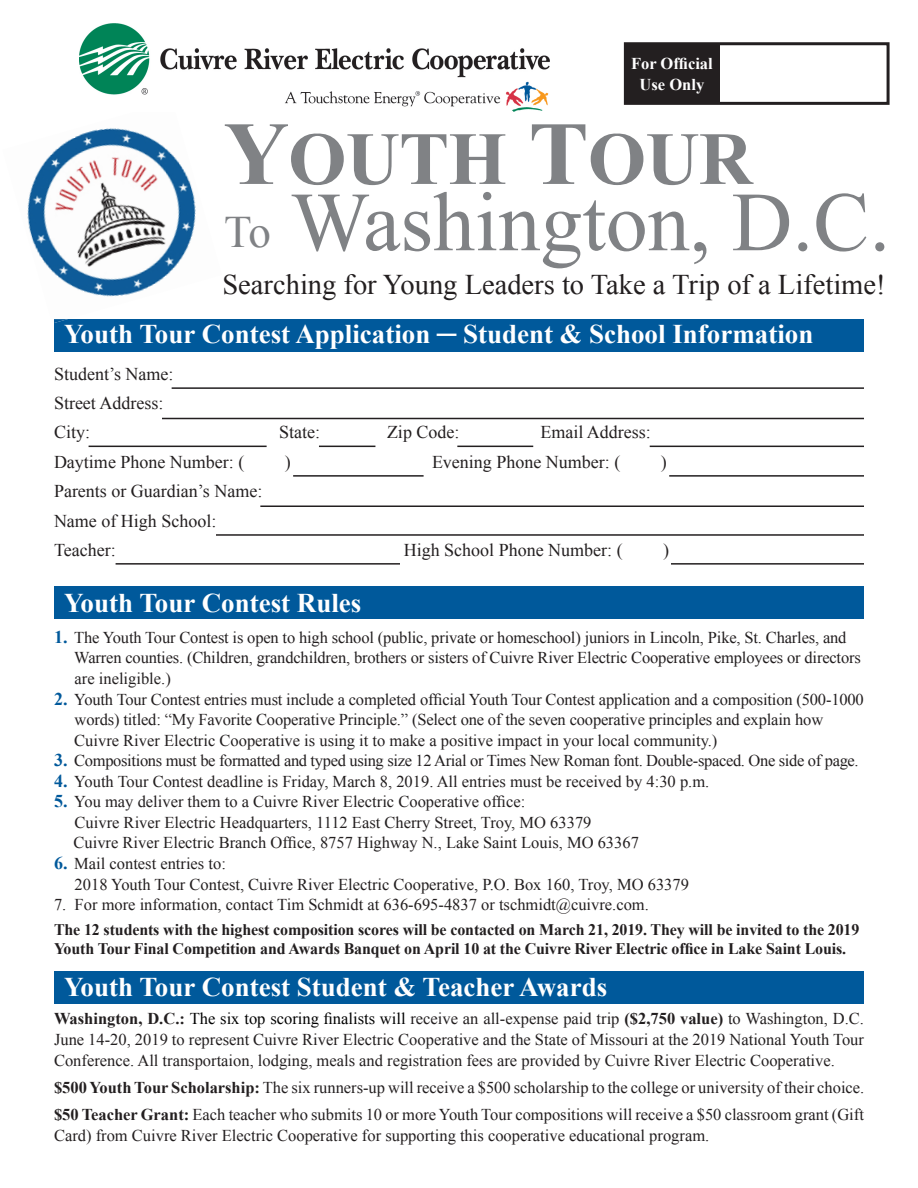
<style>
.page{position:relative;width:918px;height:1188px;background:#fff}
.page>*{position:absolute;margin:0;border:0;box-sizing:border-box;transform-origin:0 0}
.t1{font:84px "Times New Roman";color:#808285}
.t2{font:700 75px "Times New Roman";letter-spacing:-.01em;color:#808285}
.t3{font:28.5px "Times New Roman";color:#231f20}
.t4{font:700 27px "Times New Roman";color:#fff}
.t5{font:18px/29.4px "Times New Roman";color:#231f20}
.t6{font:16.5px/20.5px "Times New Roman";color:#231f20}
.t7{font:16.5px "Times New Roman";letter-spacing:-.02em;color:#231f20}
.t8{font:700 16.5px/21px "Times New Roman";color:#fff;text-align:center}
.t9{font:700 16.2px/19.4px "Times New Roman";letter-spacing:-.01em;color:#231f20}
.s1{font-size:90px}
.s2{font-size:45px}
.s3{font-weight:700;font-size:18px;color:#00599b}
.s4{font-weight:700}
.s5{color:#000}
</style>
<div class="page">
<div style="left:54px;top:319px;width:810px;height:33px;background:#00599b"></div>
<hr style="left:172px;top:387px;width:692px;height:2px;background:#231f20">
<hr style="left:162px;top:418px;width:702px;height:1px;background:#231f20">
<hr style="left:260px;top:506px;width:604px;height:1px;background:#231f20">
<hr style="left:216px;top:534px;width:648px;height:2px;background:#231f20">
<hr style="left:116px;top:563px;width:748px;height:2px;background:#231f20">
<hr style="left:89px;top:446px;width:178px;height:1px;background:#231f20">
<hr style="left:319px;top:446px;width:56px;height:1px;background:#231f20">
<hr style="left:457px;top:446px;width:76px;height:1px;background:#231f20">
<hr style="left:650px;top:446px;width:214px;height:1px;background:#231f20">
<hr style="left:293px;top:475px;width:131px;height:2px;background:#231f20">
<hr style="left:669px;top:475px;width:195px;height:2px;background:#231f20">
<div style="left:400px;top:560px;width:270px;height:9px;background:#fff"></div>
<div style="left:54px;top:586px;width:810px;height:33px;background:#00599b"></div>
<div style="left:54px;top:971px;width:810px;height:33px;background:#00599b"></div>
<div style="left:624px;top:42px;width:266px;height:63px;border:3px solid #231f20"></div>
<img style="left:27px;top:128px;width:169px;height:169px">
<img style="left:54px;top:319px;width:14px;height:4px">
<div style="left:625px;top:45px;width:95px;height:58px;background:#231f20"></div>
<img style="left:80px;top:24px;width:470px;height:87px">
<p class="t8" style="left:631px;top:52px;width:83px">For Official<br>Use Only</p>
<h2 class="t2" style="left:224px;top:107px;width:530px"><span class="s1">Y</span>OUTH <span class="s1">T</span>OUR</h2>
<h1 class="t1" style="left:224px;top:166px;width:668px"><span class="s2">To</span> Washington, D.C.</h1>
<h3 class="t3" style="left:222px;top:265px;width:665px">Searching for Young Leaders to Take a Trip of a Lifetime!</h3>
<h3 class="t4" style="left:64px;top:315px;width:751px">Youth Tour Contest Application ─ Student &amp; School Information</h3>
<p class="t5" style="left:54px;top:359px;width:121px">Student’s Name:<br>Street Address:<br>City:</p>
<p class="t5" style="left:279px;top:417px;width:43px">State:</p>
<p class="t5" style="left:387px;top:417px;width:74px">Zip Code:</p>
<p class="t5" style="left:541px;top:417px;width:112px">Email Address:</p>
<p class="t5" style="left:54px;top:447px;width:192px">Daytime Phone Number: (</p>
<p class="t5" style="left:285px;top:447px;width:7px">)</p>
<p class="t5" style="left:432px;top:447px;width:190px">Evening Phone Number: (</p>
<p class="t5" style="left:661px;top:447px;width:7px">)</p>
<p class="t5" style="left:54px;top:476px;width:210px">Parents or Guardian’s Name:<br>Name of High School:<br>Teacher:</p>
<p class="t5" style="left:404px;top:535px;width:220px">High School Phone Number: (</p>
<p class="t5" style="left:663px;top:535px;width:7px">)</p>
<h3 class="t4" style="left:64px;top:584px;width:299px">Youth Tour Contest Rules</h3>
<p class="t6" style="left:74px;top:627px;width:788px;text-indent:-20px"><span class="s3">1.</span> The Youth Tour Contest is open to high school (public, private or homeschool) juniors in Lincoln, Pike, St. Charles, and<br>Warren counties. (Children, grandchildren, brothers or sisters of Cuivre River Electric Cooperative employees or directors are ineligible.)</p>
<p class="t6" style="left:74px;top:689px;width:791px;text-indent:-20px"><span class="s3">2.</span> Youth Tour Contest entries must include a completed official Youth Tour Contest application and a composition (500-1000 words) titled: “My Favorite Cooperative Principle.” (Select one of the seven cooperative principles and explain how<br>Cuivre River Electric Cooperative is using it to make a positive impact in your local community.)</p>
<p class="t7" style="left:54px;top:750px;width:806px"><span class="s3">3.</span> Compositions must be formatted and typed using size 12 Arial or Times New Roman font. Double-spaced. One side of page.</p>
<p class="t6" style="left:54px;top:771px;width:657px"><span class="s3">4.</span> Youth Tour Contest deadline is Friday, March 8, 2019. All entries must be received by 4:30 p.m.</p>
<p class="t6" style="left:74px;top:791px;width:567px;text-indent:-20px"><span class="s3">5.</span> You may deliver them to a Cuivre River Electric Cooperative office:<br>Cuivre River Electric Headquarters, 1112 East Cherry Street, Troy, MO 63379<br>Cuivre River Electric Branch Office, 8757 Highway N., Lake Saint Louis, MO 63367</p>
<p class="t6" style="left:75px;top:853px;width:616px;text-indent:-21px"><span class="s3">6.</span> Mail contest entries to:<br>2018 Youth Tour Contest, Cuivre River Electric Cooperative, P.O. Box 160, Troy, MO 63379</p>
<p class="t6" style="left:54px;top:894px;width:596px">7. For more information, contact Tim Schmidt at 636-695-4837 or tschmidt@cuivre.com.</p>
<p class="t9" style="left:54px;top:920px;width:807px">The 12 students with the highest composition scores will be contacted on March 21, 2019. They will be invited to the 2019<br>Youth Tour Final Competition and Awards Banquet on April 10 at the Cuivre River Electric office in Lake Saint Louis.</p>
<h3 class="t4" style="left:64px;top:968px;width:545px">Youth Tour Contest Student &amp; Teacher Awards</h3>
<p class="t6" style="left:54px;top:1008px;width:811px;line-height:21px;text-align:justify"><span class="s4">Washington, D.C.:</span> <span class="s5">The six top scoring finalists will</span> receive an all-expense paid trip <span class="s4">($2,750 value)</span> to Washington, D.C.<br>June 14-20, 2019 to represent Cuivre River Electric Cooperative and the State of Missouri at the 2019 National Youth Tour Conference. All transportaion, lodging, meals and registration fees are provided by Cuivre River Electric Cooperative.</p>
<p class="t6" style="left:54px;top:1073px;width:812px;line-height:27.8px"><span class="s4">$500 Youth Tour Scholarship:</span> The six runners-up will receive a $500 scholarship to the college or university of their choice. <span class="s4">$50 Teacher Grant:</span> Each teacher who submits 10 or more Youth Tour compositions will receive a $50 classroom grant (Gift</p>
<p class="t6" style="left:54px;top:1125px;width:657px">Card) from Cuivre River Electric Cooperative for supporting this cooperative educational program.</p>
</div>
